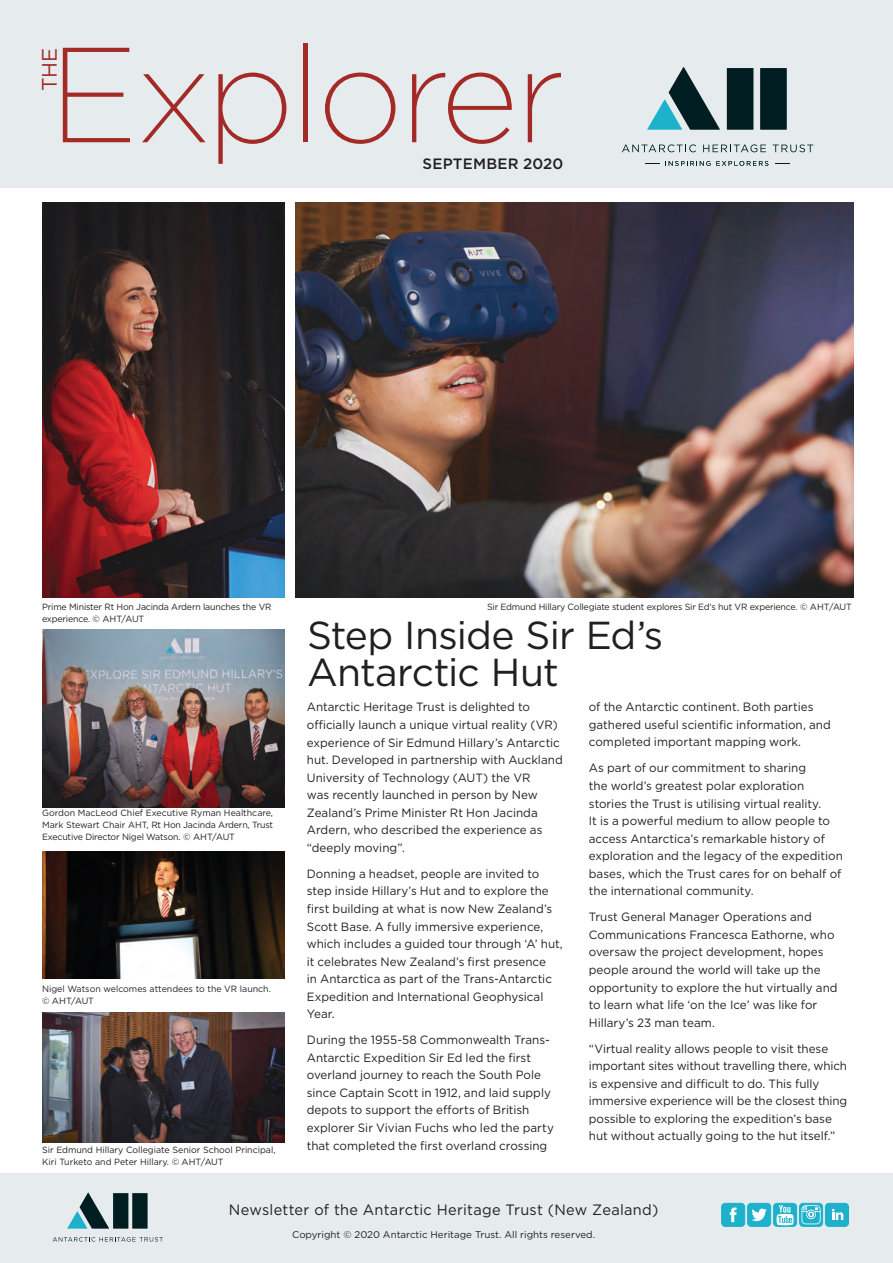
<style>
.page{position:relative;width:893px;height:1263px;background:#fff}
.page>*{position:absolute;margin:0;border:0;box-sizing:border-box;transform-origin:0 0}
.t1{font:200 135px "Gotham";letter-spacing:-.03em;color:#a32a26}
.t2{font:39px/37.5px "Gotham";letter-spacing:-.02em;color:#231f20}
.t3{font:21px "Gotham";color:#a32a26}
.t4{font:15px "Gotham";letter-spacing:.02em;color:#231f20}
.t5{font:500 15px "Gotham";letter-spacing:.015em;color:#231f20}
.t6{font:12px/17.5px "Gotham";color:#231f20}
.t7{font:9.75px "Gotham";color:#231f20}
.t8{font:9px/12px "Gotham";letter-spacing:-.02em;color:#231f20;text-align:justify}
.t9{font:9px/12px "Gotham";color:#231f20}
</style>
<div class="page">
<img style="left:42px;top:202px;width:243px;height:396px">
<div style="left:0;top:0;width:893px;height:187px;background:#e6eced"></div>
<svg style="left:647px;top:67px;width:73px;height:63px"></svg>
<div style="left:727px;top:68px;width:26px;height:62px;background:#001d22"></div>
<div style="left:760px;top:68px;width:27px;height:62px;background:#001d22"></div>
<svg style="left:622px;top:144px;width:74px;height:8px"></svg>
<svg style="left:703px;top:144px;width:63px;height:8px"></svg>
<svg style="left:773px;top:144px;width:40px;height:8px"></svg>
<svg style="left:645px;top:163px;width:14px;height:1px"></svg>
<svg style="left:775px;top:163px;width:14px;height:1px"></svg>
<svg style="left:665px;top:161px;width:45px;height:5px"></svg>
<svg style="left:716px;top:161px;width:52px;height:5px"></svg>
<div style="left:0;top:1174px;width:893px;height:89px;background:#e6eced"></div>
<svg style="left:799px;top:1203px;width:24px;height:23px"></svg>
<div style="left:799px;top:1203px;width:24px;height:24px;border:1px solid #1db1cb;border-radius:4px"></div>
<svg style="left:801px;top:1205px;width:20px;height:19px"></svg>
<svg style="left:774px;top:1203px;width:23px;height:23px"></svg>
<div style="left:773px;top:1203px;width:24px;height:24px;border:1px solid #1db1cb;border-radius:4px"></div>
<svg style="left:776px;top:1205px;width:17px;height:20px"></svg>
<div style="left:722px;top:1203px;width:23px;height:23px;background:#1db1cb;border-radius:4px"></div>
<div style="left:721px;top:1203px;width:24px;height:24px;border:1px solid #1db1cb;border-radius:4px"></div>
<svg style="left:730px;top:1207px;width:7px;height:15px"></svg>
<div style="left:748px;top:1203px;width:23px;height:23px;background:#1db1cb;border-radius:4px"></div>
<div style="left:747px;top:1203px;width:24px;height:24px;border:1px solid #1db1cb;border-radius:4px"></div>
<svg style="left:751px;top:1208px;width:16px;height:13px"></svg>
<div style="left:825px;top:1203px;width:23px;height:23px;background:#1db1cb;border-radius:4px"></div>
<div style="left:825px;top:1203px;width:24px;height:24px;border:1px solid #1db1cb;border-radius:4px"></div>
<svg style="left:832px;top:1209px;width:11px;height:11px"></svg>
<svg style="left:67px;top:1192px;width:42px;height:36px"></svg>
<div style="left:113px;top:1193px;width:15px;height:35px;background:#001d22"></div>
<div style="left:132px;top:1193px;width:16px;height:35px;background:#001d22"></div>
<svg style="left:53px;top:1237px;width:110px;height:4px"></svg>
<img style="left:42px;top:629px;width:242px;height:178px">
<img style="left:42px;top:852px;width:242px;height:127px">
<img style="left:295px;top:202px;width:558px;height:396px">
<img style="left:42px;top:1012px;width:243px;height:130px">
<h3 class="t3" style="left:36px;top:91px;width:45px;rotate:-90deg">THE</h3>
<h1 class="t1" style="left:49px;top:11px;width:517px">Explorer</h1>
<p class="t5" style="left:422px;top:154px;width:142px">SEPTEMBER 2020</p>
<p class="t8" style="left:42px;top:600px;width:231px">Prime Minister Rt Hon Jacinda Ardern launches the VR experience. © AHT/AUT</p>
<p class="t8" style="left:42px;top:807px;width:232px">Gordon MacLeod Chief Executive Ryman Healthcare, Mark Stewart Chair AHT, Rt Hon Jacinda Ardern, Trust Executive Director Nigel Watson. © AHT/AUT</p>
<p class="t9" style="left:42px;top:982px;width:230px">Nigel Watson welcomes attendees to the VR launch. © AHT/AUT</p>
<p class="t9" style="left:42px;top:1144px;width:235px">Sir Edmund Hillary Collegiate Senior School Principal,<br>Kiri Turketo and Peter Hillary. © AHT/AUT</p>
<p class="t8" style="left:487px;top:601px;width:366px">Sir Edmund Hillary Collegiate student explores Sir Ed's hut VR experience. © AHT/AUT</p>
<h2 class="t2" style="left:307px;top:616px;width:358px">Step Inside Sir Ed’s<br>Antarctic Hut</h2>
<p class="t6" style="left:307px;top:698px;width:257px">Antarctic Heritage Trust is delighted to officially launch a unique virtual reality (VR) experience of Sir Edmund Hillary’s Antarctic hut. Developed in partnership with Auckland University of Technology (AUT) the VR<br>was recently launched in person by New Zealand’s Prime Minister Rt Hon Jacinda Ardern, who described the experience as “deeply moving”.</p>
<p class="t6" style="left:307px;top:864px;width:257px">Donning a headset, people are invited to step inside Hillary’s Hut and to explore the first building at what is now New Zealand’s Scott Base. A fully immersive experience, which includes a guided tour through ‘A’ hut, it celebrates New Zealand’s first presence<br>in Antarctica as part of the Trans-Antarctic Expedition and International Geophysical Year.</p>
<p class="t6" style="left:307px;top:1031px;width:249px">During the 1955-58 Commonwealth Trans-Antarctic Expedition Sir Ed led the first overland journey to reach the South Pole since Captain Scott in 1912, and laid supply depots to support the efforts of British explorer Sir Vivian Fuchs who led the party that completed the first overland crossing</p>
<p class="t6" style="left:589px;top:698px;width:243px">of the Antarctic continent. Both parties gathered useful scientific information, and completed important mapping work.</p>
<p class="t6" style="left:589px;top:759px;width:255px">As part of our commitment to sharing<br>the world’s greatest polar exploration stories the Trust is utilising virtual reality.<br>It is a powerful medium to allow people to access Antarctica’s remarkable history of exploration and the legacy of the expedition bases, which the Trust cares for on behalf of the international community.</p>
<p class="t6" style="left:589px;top:908px;width:250px">Trust General Manager Operations and Communications Francesca Eathorne, who oversaw the project development, hopes people around the world will take up the opportunity to explore the hut virtually and to learn what life ‘on the Ice’ was like for Hillary’s 23 man team.</p>
<p class="t6" style="left:589px;top:1039px;width:260px">“Virtual reality allows people to visit these important sites without travelling there, which is expensive and difficult to do. This fully immersive experience will be the closest thing possible to exploring the expedition’s base hut without actually going to the hut itself.”</p>
<p class="t4" style="left:229px;top:1200px;width:431px">Newsletter of the Antarctic Heritage Trust (New Zealand)</p>
<p class="t7" style="left:292px;top:1228px;width:304px">Copyright © 2020 Antarctic Heritage Trust. All rights reserved.</p>
</div>
